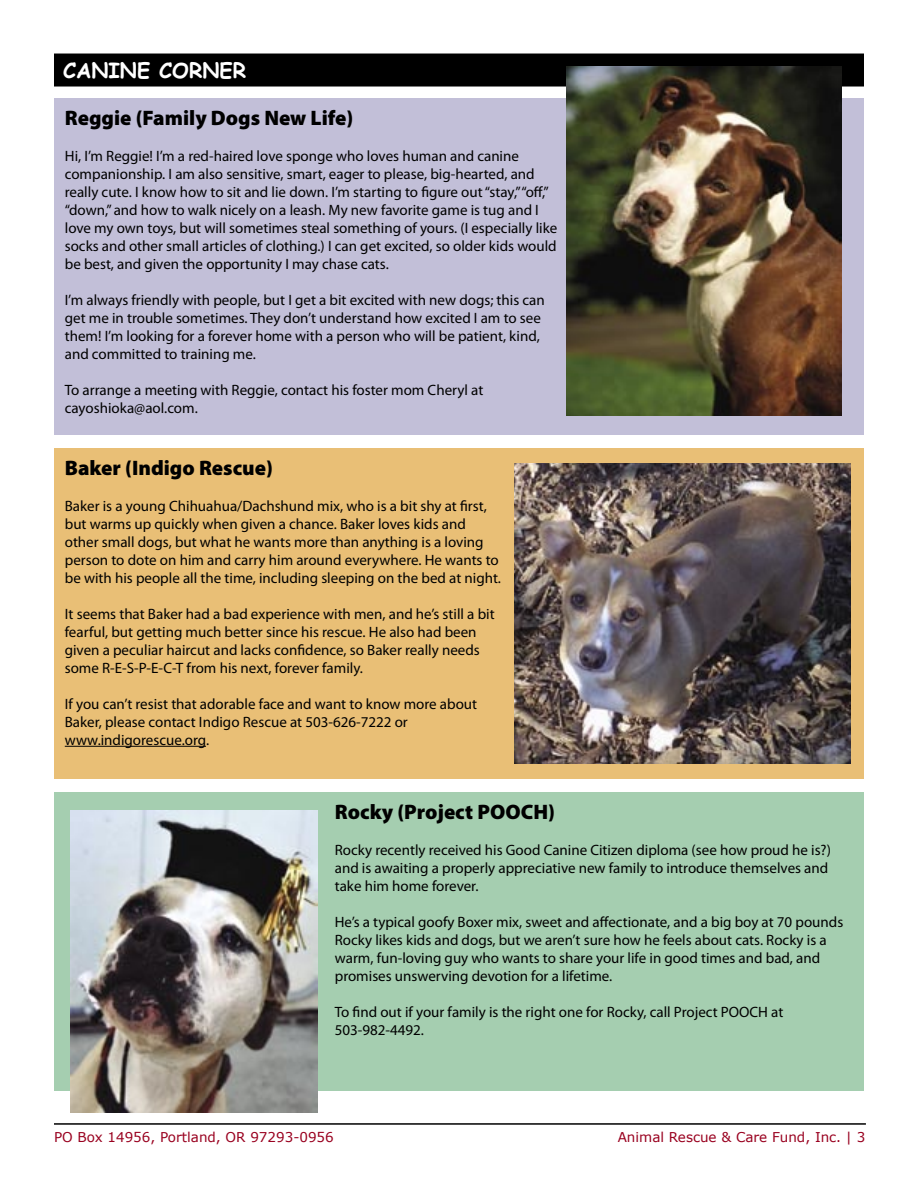
<style>
.page{position:relative;width:918px;height:1188px;background:#fff}
.page>*{position:absolute;margin:0;border:0;box-sizing:border-box;transform-origin:0 0}
.headline_3{font:900 21px "Myriad Pro";color:#000}
.section_head{font:700 21px "Comic Sans MS";color:#fff}
.body{font:15px/18px "Myriad Pro";color:#000}
.t1{font:13.5px "Verdana";color:#99001f}
</style>
<div class="page">
<hr style="left:54px;top:1123px;width:812px;height:2px;background:#000">
<div style="left:54px;top:448px;width:810px;height:331px;background:#e9bf76"></div>
<hr style="left:65px;top:746px;width:141px;height:1px;background:#000">
<div style="left:54px;top:54px;width:810px;height:33px;background:#000"></div>
<div style="left:54px;top:99px;width:810px;height:336px;background:#c2bfd8"></div>
<img style="left:514px;top:464px;width:336px;height:299px">
<div style="left:54px;top:792px;width:810px;height:299px;background:#a5ceb0"></div>
<img style="left:567px;top:67px;width:274px;height:349px">
<img style="left:70px;top:810px;width:247px;height:302px">
<p class="section_head" style="left:63px;top:55px;width:185px">CANINE CORNER</p>
<p class="headline_3" style="left:65px;top:106px;width:290px">Reggie (Family Dogs New Life)</p>
<p class="body" style="left:65px;top:147px;width:494px">Hi, I’m Reggie! I’m a red-haired love sponge who loves human and canine companionship. I am also sensitive, smart, eager to please, big-hearted, and really cute. I know how to sit and lie down. I’m starting to figure out “stay,” “off,” “down,” and how to walk nicely on a leash. My new favorite game is tug and I love my own toys, but will sometimes steal something of yours. (I especially like socks and other small articles of clothing.) I can get excited, so older kids would be best, and given the opportunity I may chase cats.</p>
<p class="body" style="left:65px;top:291px;width:482px">I’m always friendly with people, but I get a bit excited with new dogs; this can get me in trouble sometimes. They don’t understand how excited I am to see them! I’m looking for a forever home with a person who will be patient, kind, and committed to training me.</p>
<p class="body" style="left:65px;top:381px;width:420px">To arrange a meeting with Reggie, contact his foster mom Cheryl at cayoshioka@aol.com.</p>
<p class="headline_3" style="left:65px;top:456px;width:210px">Baker (Indigo Rescue)</p>
<p class="body" style="left:65px;top:497px;width:438px">Baker is a young Chihuahua/Dachshund mix, who is a bit shy at first, but warms up quickly when given a chance. Baker loves kids and other small dogs, but what he wants more than anything is a loving person to dote on him and carry him around everywhere. He wants to be with his people all the time, including sleeping on the bed at night.</p>
<p class="body" style="left:65px;top:605px;width:431px">It seems that Baker had a bad experience with men, and he’s still a bit fearful, but getting much better since his rescue. He also had been given a peculiar haircut and lacks confidence, so Baker really needs some R-E-S-P-E-C-T from his next, forever family.</p>
<p class="body" style="left:65px;top:695px;width:414px">If you can’t resist that adorable face and want to know more about<br>Baker, please contact Indigo Rescue at 503-626-7222 or www.indigorescue.org.</p>
<p class="headline_3" style="left:335px;top:800px;width:222px">Rocky (Project POOCH)</p>
<p class="body" style="left:335px;top:841px;width:498px">Rocky recently received his Good Canine Citizen diploma (see how proud he is?) and is awaiting a properly appreciative new family to introduce themselves and take him home forever.</p>
<p class="body" style="left:335px;top:913px;width:510px">He’s a typical goofy Boxer mix, sweet and affectionate, and a big boy at 70 pounds Rocky likes kids and dogs, but we aren’t sure how he feels about cats. Rocky is a warm, fun-loving guy who wants to share your life in good times and bad, and promises unswerving devotion for a lifetime.</p>
<p class="body" style="left:335px;top:1003px;width:450px">To find out if your family is the right one for Rocky, call Project POOCH at<br>503-982-4492.</p>
<p class="t1" style="left:54px;top:1128px;width:281px">PO Box 14956, Portland, OR 97293-0956</p>
<p class="t1" style="left:618px;top:1128px;width:249px">Animal Rescue &amp; Care Fund, Inc. | 3</p>
</div>
